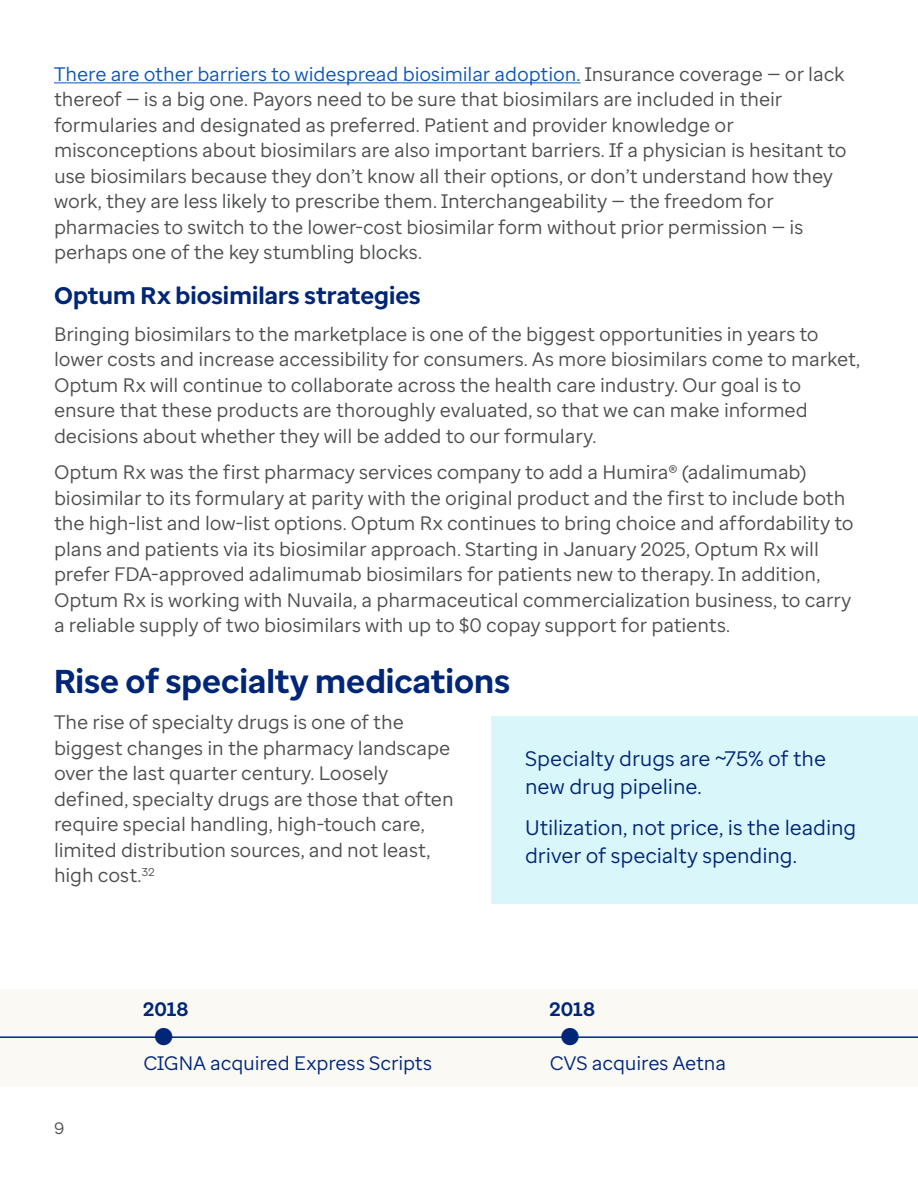
<style>
.page{position:relative;width:918px;height:1188px;background:#fff}
.page>*{position:absolute;margin:0;border:0;box-sizing:border-box;transform-origin:0 0}
.t1{font:700 33px "Enterprise Sans";color:#002677}
.t2{font:700 24px "Enterprise Sans";letter-spacing:.005em;color:#002677}
.t3{font:24px "Enterprise Sans";color:#002677}
.t4{font:21px/27.8px "Enterprise Sans";letter-spacing:-.005em;color:#002677}
.t5{font:19.5px/25.5px "Enterprise Sans";letter-spacing:-.005em;color:#4b4d4f}
.t6{font:19.5px "Enterprise Sans";letter-spacing:-.005em;color:#002677}
.t7{font:700 19.5px "Enterprise Sans";letter-spacing:-.005em;color:#002677}
.t8{font:16.5px "Enterprise Sans";color:#4b4d4f}
.s1{color:#0c55b8}
</style>
<div class="page">
<hr style="left:54px;top:82px;width:527px;height:1px;background:#0c55b8">
<div style="left:0;top:989px;width:918px;height:98px;background:#fbf9f4"></div>
<hr style="left:0;top:1036px;width:918px;height:2px;background:#002677">
<div style="left:491px;top:716px;width:427px;height:187px;background:#d9f6fa"></div>
<p class="t5" style="left:54px;top:61px;width:794px"><span class="s1">There are other barriers to widespread biosimilar adoption.</span> Insurance coverage — or lack thereof — is a big one. Payors need to be sure that biosimilars are included in their formularies and designated as preferred. Patient and provider knowledge or misconceptions about biosimilars are also important barriers. If a physician is hesitant to use biosimilars because they don’t know all their options, or don’t understand how they work, they are less likely to prescribe them. Interchangeability — the freedom for pharmacies to switch to the lower-cost biosimilar form without prior permission — is perhaps one of the key stumbling blocks.</p>
<p class="t2" style="left:54px;top:280px;width:368px">Optum Rx biosimilars strategies</p>
<p class="t5" style="left:54px;top:321px;width:808px">Bringing biosimilars to the marketplace is one of the biggest opportunities in years to lower costs and increase accessibility for consumers. As more biosimilars come to market, Optum Rx will continue to collaborate across the health care industry. Our goal is to ensure that these products are thoroughly evaluated, so that we can make informed decisions about whether they will be added to our formulary.</p>
<p class="t5" style="left:54px;top:459px;width:801px">Optum Rx was the first pharmacy services company to add a Humira® (adalimumab) biosimilar to its formulary at parity with the original product and the first to include both the high-list and low-list options. Optum Rx continues to bring choice and affordability to plans and patients via its biosimilar approach. Starting in January 2025, Optum Rx will prefer FDA-approved adalimumab biosimilars for patients new to therapy. In addition, Optum Rx is working with Nuvaila, a pharmaceutical commercialization business, to carry a reliable supply of two biosimilars with up to $0 copay support for patients.</p>
<h1 class="t1" style="left:54px;top:660px;width:458px">Rise of specialty medications</h1>
<p class="t5" style="left:54px;top:709px;width:401px">The rise of specialty drugs is one of the biggest changes in the pharmacy landscape over the last quarter century. Loosely defined, specialty drugs are those that often require special handling, high-touch care, limited distribution sources, and not least, high cost.<sup>32</sup></p>
<p class="t4" style="left:525px;top:744px;width:303px">Specialty drugs are ~75% of the new drug pipeline.</p>
<p class="t4" style="left:525px;top:813px;width:333px">Utilization, not price, is the leading driver of specialty spending.</p>
<p class="t8" style="left:54px;top:1117px;width:12px">9</p>
<p class="t7" style="left:143px;top:996px;width:47px">2018</p>
<p class="t3" style="left:154px;top:1021px;width:21px">●</p>
<p class="t6" style="left:143px;top:1050px;width:290px">CIGNA acquired Express Scripts</p>
<p class="t7" style="left:550px;top:996px;width:47px">2018</p>
<p class="t3" style="left:560px;top:1021px;width:21px">●</p>
<p class="t6" style="left:550px;top:1050px;width:178px">CVS acquires Aetna</p>
</div>
